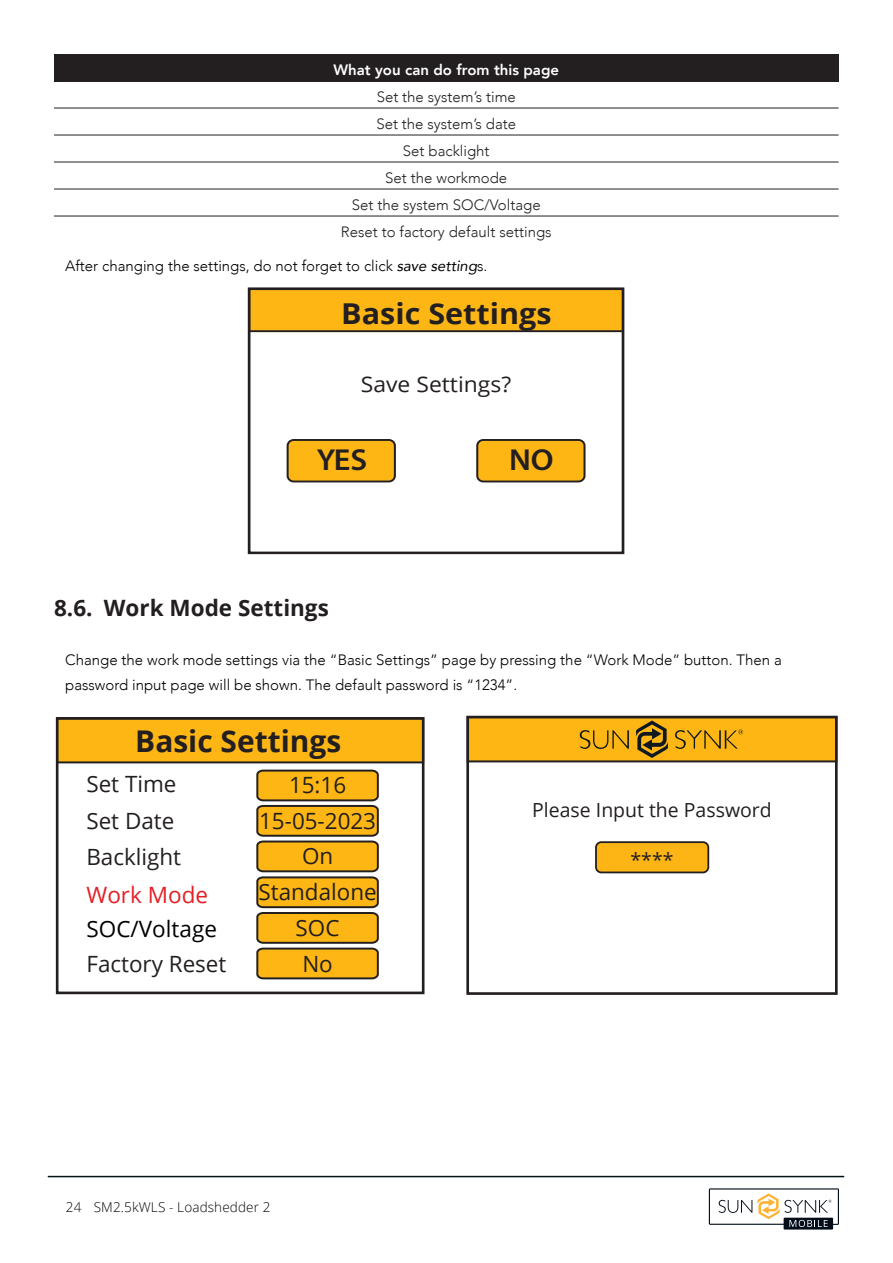
<style>
.page{position:relative;width:893px;height:1263px;background:#fff}
.page>*{position:absolute;margin:0;border:0;box-sizing:border-box;transform-origin:0 0}
.t1{font:600 30.45px "Myriad Pro";color:#231f20;scale:1.06 1}
.t2{font:700 29.85px "Open Sans";color:#231f20}
.t3{font:700 28.8px "Open Sans";color:#231f20;scale:1.06 1}
.t4{font:700 22.5px "Open Sans";color:#231f20}
.t5{font:22.5px "Open Sans";color:#000}
.t6{font:22.5px "Open Sans";color:#e41f25}
.t7{font:22.35px/35.8px "Open Sans";color:#231f20}
.t8{font:21.6px "Open Sans";color:#231f20;scale:1.06 1}
.t9{font:19.5px "Open Sans";color:#231f20}
.t10{font:300 15px/24.3px "Avenir";color:#000}
.t11{font:300 15px "Avenir";color:#231f20}
.t12{font:800 15px "Avenir";color:#fff}
.t13{font:300 13.5px "Open Sans";letter-spacing:.01em;color:#040503}
.s1{font-weight:400;font-style:italic}
</style>
<div class="page">
<svg style="left:709px;top:1188px;width:130px;height:41px"></svg>
<hr style="left:48px;top:1176px;width:796px;height:1px;background:#001315">
<div style="left:54px;top:54px;width:785px;height:27px;background:#231f20"></div>
<hr style="left:54px;top:81px;width:785px;height:1px;background:#231f20">
<hr style="left:54px;top:108px;width:785px;height:1px;background:#231f20">
<hr style="left:54px;top:135px;width:785px;height:1px;background:#231f20">
<hr style="left:54px;top:162px;width:785px;height:1px;background:#231f20">
<hr style="left:54px;top:189px;width:785px;height:1px;background:#231f20">
<hr style="left:54px;top:216px;width:785px;height:1px;background:#231f20">
<div style="left:249px;top:289px;width:374px;height:42px;background:#fdb614"></div>
<div style="left:248px;top:288px;width:376px;height:44px;border:2px solid #231f20"></div>
<div style="left:248px;top:287px;width:376px;height:267px;border:3px solid #231f20"></div>
<div style="left:288px;top:440px;width:107px;height:41px;background:#fdb614;border-radius:6px"></div>
<div style="left:287px;top:439px;width:109px;height:43px;border:2px solid #231f20;border-radius:6px"></div>
<div style="left:477px;top:440px;width:107px;height:41px;background:#fdb614;border-radius:6px"></div>
<div style="left:476px;top:439px;width:109px;height:43px;border:2px solid #231f20;border-radius:6px"></div>
<div style="left:57px;top:718px;width:366px;height:44px;background:#fdb614"></div>
<div style="left:56px;top:717px;width:368px;height:46px;border:2px solid #231f20"></div>
<div style="left:56px;top:717px;width:368px;height:277px;border:3px solid #231f20"></div>
<svg style="left:256px;top:769px;width:123px;height:211px;background:#e1ab2f"></svg>
<div style="left:468px;top:717px;width:368px;height:44px;background:#fdb614"></div>
<div style="left:467px;top:716px;width:370px;height:46px;border:2px solid #231f20"></div>
<svg style="left:580px;top:730px;width:49px;height:19px"></svg>
<svg style="left:636px;top:720px;width:32px;height:38px"></svg>
<svg style="left:675px;top:729px;width:68px;height:20px"></svg>
<div style="left:466px;top:716px;width:372px;height:279px;border:3px solid #231f20"></div>
<div style="left:596px;top:842px;width:112px;height:30px;background:#fcb514;border-radius:5px"></div>
<div style="left:595px;top:841px;width:114px;height:32px;border:2px solid #231f20;border-radius:5px"></div>
<p class="t12" style="left:334px;top:58px;width:227px">What you can do from this page</p>
<p class="t11" style="left:377px;top:88px;width:141px">Set the system’s time</p>
<p class="t11" style="left:376px;top:115px;width:141px">Set the system’s date</p>
<p class="t11" style="left:403px;top:142px;width:88px">Set backlight</p>
<p class="t11" style="left:385px;top:169px;width:124px">Set the workmode</p>
<p class="t11" style="left:352px;top:196px;width:190px">Set the system SOC/Voltage</p>
<p class="t11" style="left:341px;top:223px;width:212px">Reset to factory default settings</p>
<p class="t10" style="left:65px;top:253px;width:424px">After changing the settings, do not forget to click <span class="s1">save setting</span>s.</p>
<p class="t3" style="left:341px;top:293px;width:200px">Basic Settings</p>
<p class="t8" style="left:361px;top:369px;width:143px">Save Settings?</p>
<p class="t1" style="left:317px;top:440px;width:49px">YES</p>
<p class="t1" style="left:509px;top:440px;width:44px">NO</p>
<p class="t4" style="left:54px;top:592px;width:276px">8.6. Work Mode Settings</p>
<p class="t10" style="left:65px;top:648px;width:718px">Change the work mode settings via the “Basic Settings” page by pressing the “Work Mode” button. Then a password input page will be shown. The default password is “1234”.</p>
<h2 class="t2" style="left:135px;top:720px;width:207px">Basic Settings</h2>
<h3 class="t7" style="left:86px;top:764px;width:92px;line-height:37.5px">Set Time<br>Set Date</h3>
<h3 class="t7" style="left:289px;top:766px;width:59px">15:16</h3>
<h3 class="t7" style="left:86px;top:838px;width:96px">Backlight</h3>
<h3 class="t9" style="left:532px;top:797px;width:241px">Please Input the Password</h3>
<h3 class="t7" style="left:259px;top:802px;width:120px;text-align:center">15-05-2023<br>On<br>Standalone<br>SOC<br>No</h3>
<h3 class="t9" style="left:630px;top:846px;width:44px">****</h3>
<p class="t6" style="left:87px;top:879px;width:123px">Work Mode</p>
<p class="t5" style="left:87px;top:913px;width:132px">SOC/Voltage</p>
<h3 class="t7" style="left:86px;top:945px;width:142px">Factory Reset</h3>
<p class="t13" style="left:66px;top:1198px;width:206px">24 SM2.5kWLS - Loadshedder 2</p>
</div>
